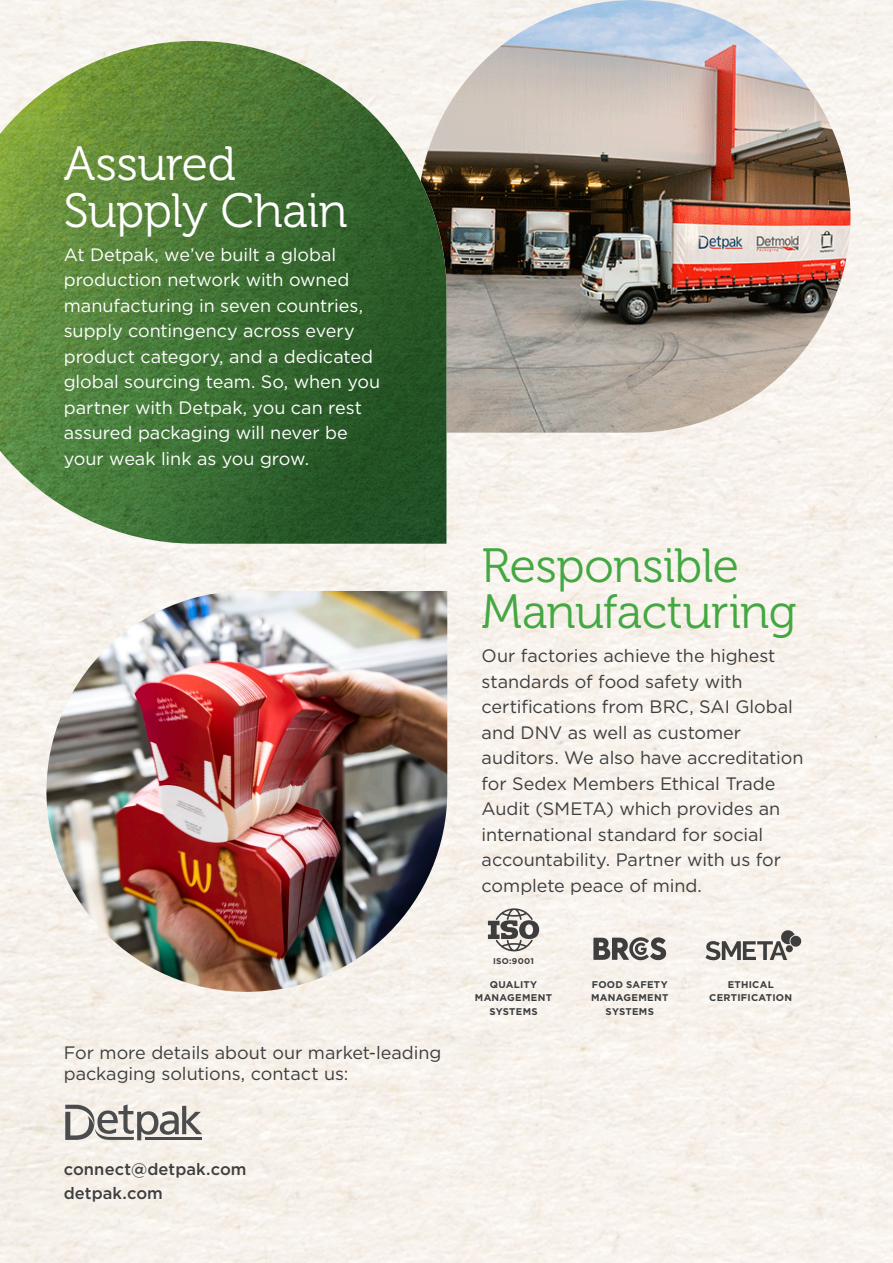
<style>
.page{position:relative;width:893px;height:1263px;background:#fff}
.page>*{position:absolute;margin:0;border:0;box-sizing:border-box;transform-origin:0 0}
.t1{font:48px/46.5px "Museo 300";letter-spacing:-.015em;color:#43a842}
.t2{font:48px/46.5px "Museo 300";letter-spacing:-.015em;color:#fff}
.Body{font:18px/25.5px "Gotham";letter-spacing:-.005em;color:#3e3e3f}
.Body-2{font:18px/25.5px "Gotham";letter-spacing:-.005em;color:#fff}
.Heading_1{font:18px/21px "Gotham";letter-spacing:-.005em;color:#3e3e3f}
.t3{font:500 16.5px "Gotham";letter-spacing:.005em;color:#3e3e3f}
.Body-3{font:700 9.75px/13.5px "Gotham";letter-spacing:.025em;color:#3e3e3f;text-align:center}
.Body-4{font:700 8.4px "Gotham";letter-spacing:.03em;color:#3e3e3f}
</style>
<div class="page">
<img style="left:46px;top:591px;width:401px;height:401px">
<img style="left:418px;top:0;width:432px;height:433px">
<img style="left:0;top:41px;width:446px;height:503px">
<svg style="left:65px;top:1104px;width:137px;height:36px;background:#b4b1ac"></svg>
<svg style="left:488px;top:908px;width:51px;height:43px;background:#aaa7a3"></svg>
<svg style="left:705px;top:929px;width:90px;height:31px"></svg>
<div style="left:790px;top:936px;width:11px;height:11px;background:#3e3e3f;border-radius:50%"></div>
<div style="left:786px;top:945px;width:7px;height:7px;background:#3e3e3f;border-radius:50%"></div>
<svg style="left:593px;top:937px;width:73px;height:23px;background:#868482"></svg>
<p class="t2" style="left:64px;top:142px;width:285px">Assured<br>Supply Chain</p>
<p class="Body-2" style="left:64px;top:241px;width:318px">At Detpak, we’ve built a global production network with owned manufacturing in seven countries, supply contingency across every product category, and a dedicated global sourcing team. So, when you partner with Detpak, you can rest assured packaging will never be your weak link as you grow.</p>
<p class="Heading_1" style="left:64px;top:1042px;width:379px">For more details about our market-leading packaging solutions, contact us:</p>
<p class="t3" style="left:64px;top:1158px;width:184px">connect@detpak.com</p>
<p class="t3" style="left:64px;top:1182px;width:101px">detpak.com</p>
<p class="t1" style="left:482px;top:543px;width:317px">Responsible<br>Manufacturing</p>
<p class="Body" style="left:482px;top:643px;width:323px">Our factories achieve the highest standards of food safety with certifications from BRC, SAI Global and DNV as well as customer auditors. We also have accreditation for Sedex Members Ethical Trade<br>Audit (SMETA) which provides an international standard for social accountability. Partner with us for complete peace of mind.</p>
<p class="Body-4" style="left:493px;top:955px;width:42px">ISO:9001</p>
<p class="Body-3" style="left:475px;top:977px;width:79px">QUALITY<br>MANAGEMENT<br>SYSTEMS</p>
<p class="Body-3" style="left:591px;top:977px;width:79px">FOOD SAFETY<br>MANAGEMENT<br>SYSTEMS</p>
<p class="Body-3" style="left:709px;top:977px;width:84px">ETHICAL<br>CERTIFICATION</p>
</div>
